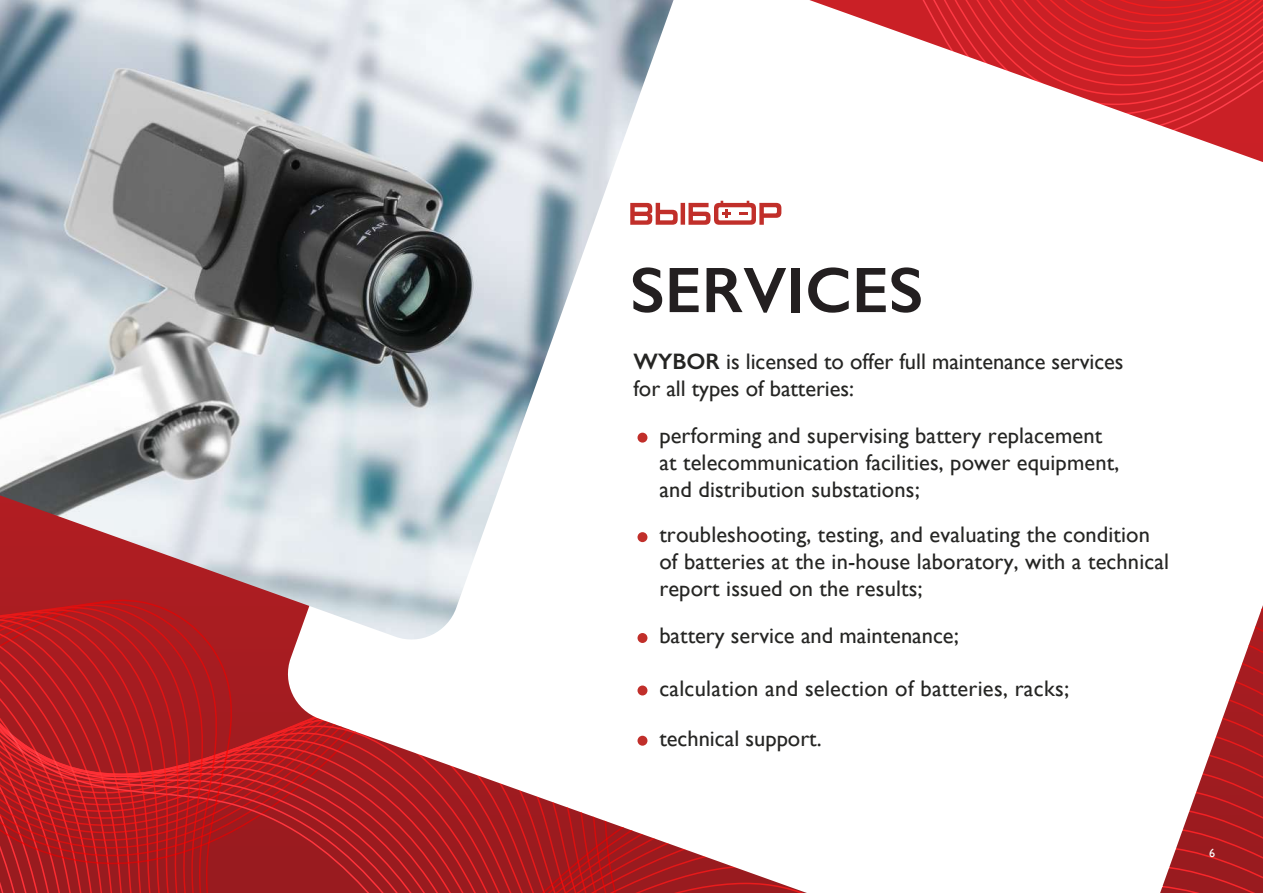
<style>
.page{position:relative;width:1263px;height:893px;background:#fff}
.page>*{position:absolute;margin:0;border:0;box-sizing:border-box;transform-origin:0 0}
.t1{font:600 64.65px "Gill Sans";color:#231f20}
.t2{font:22.5px/27px "Gill Sans";letter-spacing:.005em;color:#252523}
.t3{font:12px "Gill Sans";color:#fff}
.s1{font-weight:600}
</style>
<div class="page">
<svg style="left:673px;top:0;width:590px;height:215px"></svg>
<svg style="left:1160px;top:605px;width:103px;height:288px"></svg>
<svg style="left:0;top:646px;width:807px;height:247px"></svg>
<img style="left:0;top:0;width:673px;height:646px">
<svg style="left:630px;top:201px;width:151px;height:24px"></svg>
<div style="left:637px;top:532px;width:10px;height:10px;background:#c12f2a;border-radius:50%"></div>
<div style="left:637px;top:633px;width:10px;height:10px;background:#c12f2a;border-radius:50%"></div>
<div style="left:637px;top:685px;width:10px;height:10px;background:#c12f2a;border-radius:50%"></div>
<div style="left:637px;top:736px;width:10px;height:10px;background:#c12f2a;border-radius:50%"></div>
<div style="left:637px;top:433px;width:10px;height:10px;background:#c12f2a;border-radius:50%"></div>
<svg style="left:1207px;top:651px;width:56px;height:242px"></svg>
<h1 class="t1" style="left:630px;top:251px;width:295px">SERVICES</h1>
<p class="t2" style="left:633px;top:347px;width:492px"><span class="s1">WYBOR</span> is licensed to offer full maintenance services for all types of batteries:</p>
<p class="t2" style="left:659px;top:421px;width:461px">performing and supervising battery replacement at telecommunication facilities, power equipment, and distribution substations;</p>
<p class="t2" style="left:659px;top:521px;width:511px">troubleshooting, testing, and evaluating the condition of batteries at the in-house laboratory, with a technical report issued on the results;</p>
<p class="t2" style="left:659px;top:622px;width:301px">battery service and maintenance;</p>
<p class="t2" style="left:659px;top:674px;width:411px">calculation and selection of batteries, racks;</p>
<p class="t2" style="left:659px;top:725px;width:164px">technical support.</p>
<p class="t3" style="left:1209px;top:845px;width:7px">6</p>
</div>
